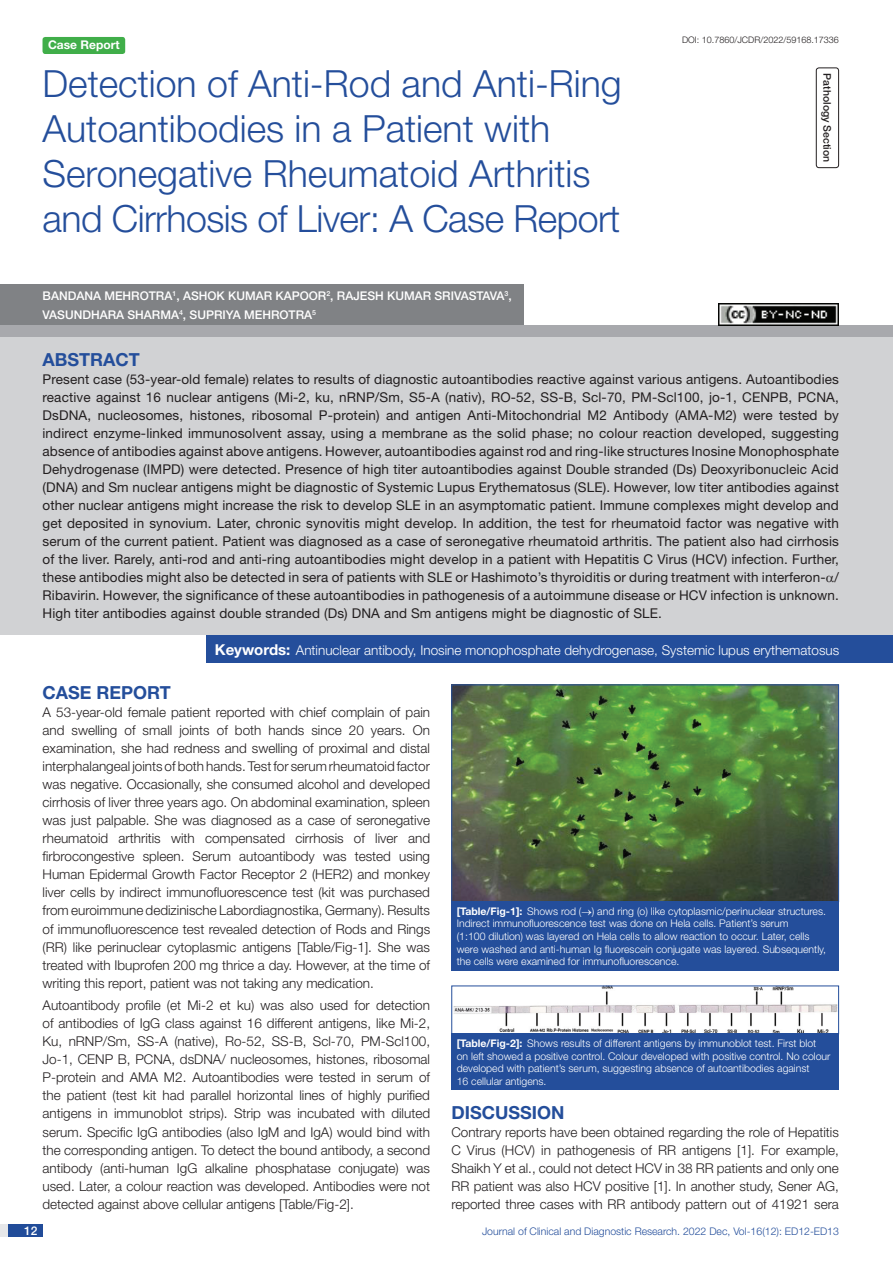
<style>
.page{position:relative;width:893px;height:1263px;background:#fff}
.page>*{position:absolute;margin:0;border:0;box-sizing:border-box;transform-origin:0 0}
.t1{font:300 37.5px/45px "Helvetica Neue";color:#244e9b}
.Heading{font:700 18px "Helvetica Neue";color:#244e9b}
.Abstract_head{font:700 18px "Helvetica Neue";color:#244e9b}
.Body_text{font:300 13.5px/18px "Helvetica Neue";color:#231f20;text-align:justify}
.Abstract_Text{font:13.5px/18px "Helvetica Neue";letter-spacing:.01em;color:#231f20;text-align:justify}
.Key_words{font:300 13.5px "Helvetica Neue";color:#fff}
.Author{font:500 12px/18.8px "Helvetica Neue";color:#fff}
.t2{font:700 12px "Helvetica Neue";color:#fff}
.TABLE_FIG{font:300 10.5px/12.6px "Helvetica Neue";color:#fff}
.t3{font:300 10.5px "Helvetica Neue";color:#244e9b}
.section{font:500 10.5px "Helvetica Neue";color:#231f20}
.DOI{font:300 9px "Helvetica Neue";color:#231f20}
.s1{font-weight:700;font-size:15px}
.s2{font-weight:700}
</style>
<div class="page">
<div style="left:0;top:1224px;width:43px;height:13px;background:#e6e7e9"></div>
<div style="left:8px;top:1224px;width:35px;height:13px;background:#214c99"></div>
<div style="left:816px;top:67px;width:23px;height:101px;border:1px solid #231f20;border-radius:3px"></div>
<div style="left:43px;top:37px;width:82px;height:17px;background:#40ae49;border-radius:3px"></div>
<div style="left:0;top:284px;width:524px;height:42px;background:#808285"></div>
<div style="left:0;top:326px;width:893px;height:12px;background:#a8a9ad"></div>
<div style="left:0;top:338px;width:893px;height:297px;background:#d1d2d4"></div>
<div style="left:207px;top:635px;width:686px;height:28px;background:#244e9b"></div>
<img style="left:453px;top:686px;width:384px;height:214px">
<div style="left:451px;top:684px;width:388px;height:218px;border:1px solid #244e9b"></div>
<div style="left:451px;top:901px;width:388px;height:69px;background:#244e9b"></div>
<img style="left:453px;top:987px;width:384px;height:45px">
<div style="left:451px;top:1033px;width:388px;height:57px;background:#244e9b"></div>
<img style="left:719px;top:303px;width:120px;height:23px">
<p class="t2" style="left:48px;top:37px;width:73px">Case Report</p>
<p class="t1" style="left:43px;top:60px;width:581px">Detection of Anti-Rod and Anti-Ring Autoantibodies in a Patient with Seronegative Rheumatoid Arthritis and Cirrhosis of Liver: A Case Report</p>
<p class="Author" style="left:43px;top:286px;width:471px">BANDANA MEHROTRA<sup>1</sup>, ASHOK KUMAR KAPOOR<sup>2</sup>, RAJESH KUMAR SRIVASTAVA<sup>3</sup>,<br>VASUNDHARA SHARMA<sup>4</sup>, SUPRIYA MEHROTRA<sup>5</sup></p>
<p class="DOI" style="left:682px;top:35px;width:158px">DOI: 10.7860/JCDR/2022/59168.17336</p>
<p class="section" style="left:833px;top:73px;width:90px;rotate:90deg">Pathology Section</p>
<p class="Abstract_head" style="left:43px;top:348px;width:99px">ABSTRACT</p>
<p class="Abstract_Text" style="left:43px;top:370px;width:798px">Present case (53-year-old female) relates to results of diagnostic autoantibodies reactive against various antigens. Autoantibodies reactive against 16 nuclear antigens (Mi-2, ku, nRNP/Sm, S5-A (nativ), RO-52, SS-B, Scl-70, PM-Scl100, jo-1, CENPB, PCNA, DsDNA, nucleosomes, histones, ribosomal P-protein) and antigen Anti-Mitochondrial M2 Antibody (AMA-M2) were tested by indirect enzyme-linked immunosolvent assay, using a membrane as the solid phase; no colour reaction developed, suggesting absence of antibodies against above antigens. However, autoantibodies against rod and ring-like structures Inosine Monophosphate Dehydrogenase (IMPD) were detected. Presence of high titer autoantibodies against Double stranded (Ds) Deoxyribonucleic Acid (DNA) and Sm nuclear antigens might be diagnostic of Systemic Lupus Erythematosus (SLE). However, low titer antibodies against other nuclear antigens might increase the risk to develop SLE in an asymptomatic patient. Immune complexes might develop and get deposited in synovium. Later, chronic synovitis might develop. In addition, the test for rheumatoid factor was negative with serum of the current patient. Patient was diagnosed as a case of seronegative rheumatoid arthritis. The patient also had cirrhosis of the liver. Rarely, anti-rod and anti-ring autoantibodies might develop in a patient with Hepatitis C Virus (HCV) infection. Further, these antibodies might also be detected in sera of patients with SLE or Hashimoto’s thyroiditis or during treatment with interferon- / Ribavirin. However, the significance of these autoantibodies in pathogenesis of a autoimmune disease or HCV infection is unknown.<br>High titer antibodies against double stranded (Ds) DNA and Sm antigens might be diagnostic of SLE.</p>
<p class="Key_words" style="left:215px;top:642px;width:626px"><span class="s1">Keywords:</span> Antinuclear antibody, Inosine monophosphate dehydrogenase, Systemic lupus erythematosus</p>
<p class="Heading" style="left:43px;top:681px;width:130px">CASE REPORT</p>
<p class="Body_text" style="left:43px;top:702px;width:389px">A 53-year-old female patient reported with chief complain of pain and swelling of small joints of both hands since 20 years. On examination, she had redness and swelling of proximal and distal interphalangeal joints of both hands. Test for serum rheumatoid factor was negative. Occasionally, she consumed alcohol and developed cirrhosis of liver three years ago. On abdominal examination, spleen was just palpable. She was diagnosed as a case of seronegative rheumatoid arthritis with compensated cirrhosis of liver and firbrocongestive spleen. Serum autoantibody was tested using Human Epidermal Growth Factor Receptor 2 (HER2) and monkey liver cells by indirect immunofluorescence test (kit was purchased from euroimmune dedizinische Labordiagnostika, Germany). Results of immunofluorescence test revealed detection of Rods and Rings (RR) like perinuclear cytoplasmic antigens [Table/Fig-1]. She was treated with Ibuprofen 200 mg thrice a day. However, at the time of writing this report, patient was not taking any medication.</p>
<p class="Body_text" style="left:43px;top:996px;width:389px">Autoantibody profile (et Mi-2 et ku) was also used for detection of antibodies of IgG class against 16 different antigens, like Mi-2, Ku, nRNP/Sm, SS-A (native), Ro-52, SS-B, Scl-70, PM-Scl100, Jo-1, CENP B, PCNA, dsDNA/ nucleosomes, histones, ribosomal P-protein and AMA M2. Autoantibodies were tested in serum of the patient (test kit had parallel horizontal lines of highly purified antigens in immunoblot strips). Strip was incubated with diluted serum. Specific IgG antibodies (also IgM and IgA) would bind with the corresponding antigen. To detect the bound antibody, a second antibody (anti-human IgG alkaline phosphatase conjugate) was used. Later, a colour reaction was developed. Antibodies were not detected against above cellular antigens [Table/Fig-2].</p>
<p class="TABLE_FIG" style="left:457px;top:904px;width:371px"><span class="s2">[Table/Fig-1]:</span> Shows rod (→) and ring (o) like cytoplasmic/perinuclear structures.<br>Indirect immunofluorescence test was done on Hela cells. Patient’s serum<br>(1:100 dilution) was layered on Hela cells to allow reaction to occur. Later, cells were washed and anti-human Ig fluorescein conjugate was layered. Subsequently, the cells were examined for immunofluorescence.</p>
<p class="TABLE_FIG" style="left:457px;top:1037px;width:375px"><span class="s2">[Table/Fig-2]:</span> Shows results of different antigens by immunoblot test. First blot<br>on left showed a positive control. Colour developed with positive control. No colour developed with patient’s serum, suggesting absence of autoantibodies against<br>16 cellular antigens.</p>
<p class="Heading" style="left:451px;top:1101px;width:115px">DISCUSSION</p>
<p class="Body_text" style="left:451px;top:1123px;width:389px">Contrary reports have been obtained regarding the role of Hepatitis C Virus (HCV) in pathogenesis of RR antigens [1]. For example, Shaikh Y et al., could not detect HCV in 38 RR patients and only one RR patient was also HCV positive [1]. In another study, Sener AG, reported three cases with RR antibody pattern out of 41921 sera</p>
<p class="Author" style="left:24px;top:1221px;width:15px">12</p>
<p class="t3" style="left:482px;top:1225px;width:358px">Journal of Clinical and Diagnostic Research. 2022 Dec, Vol-16(12): ED12-ED13</p>
</div>
